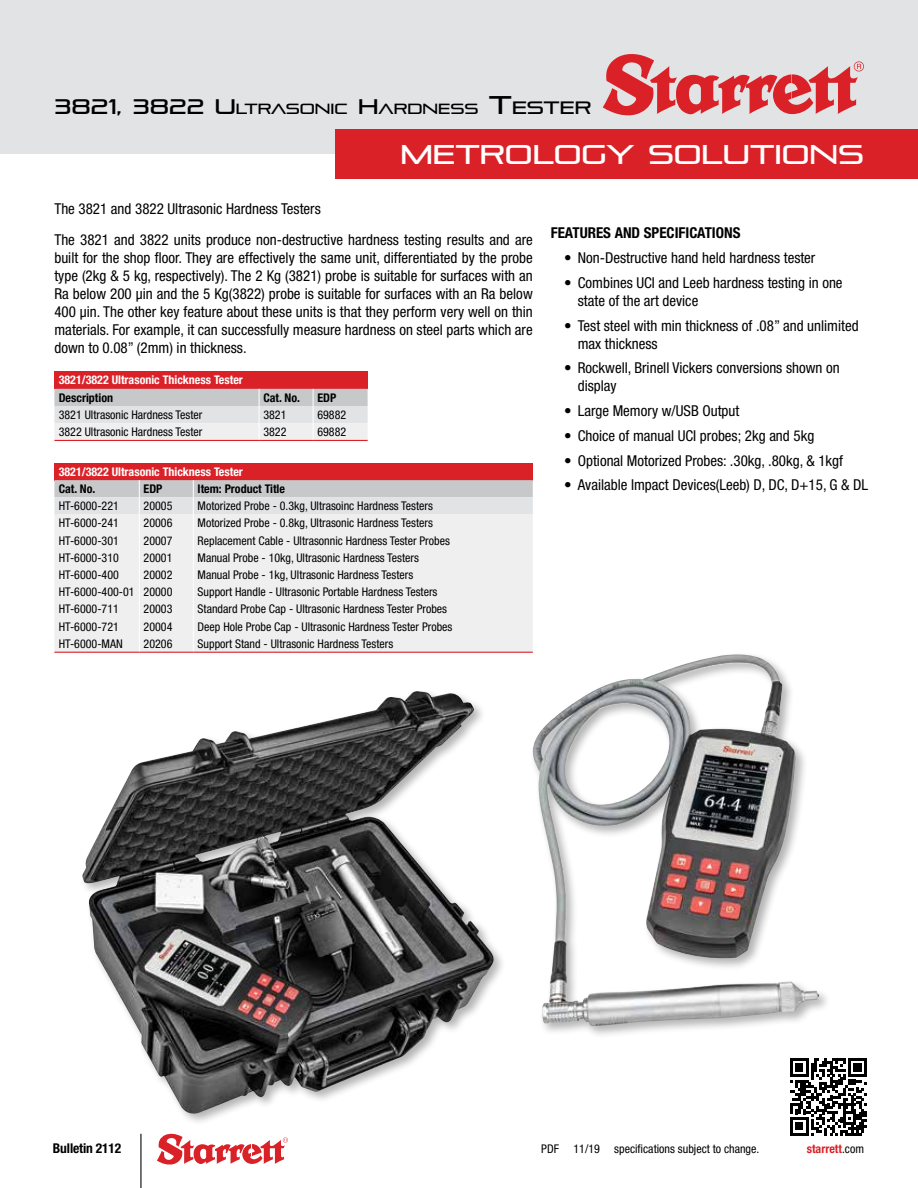
<style>
.page{position:relative;width:918px;height:1188px;background:#fff}
.page>*{position:absolute;margin:0;border:0;box-sizing:border-box;transform-origin:0 0}
.t1{font:27px "Pirulen Rg";color:#fff}
.t2{font:condensed 15px/18px "Helvetica Neue LT Pro";color:#000}
.t3{font:700 condensed 15px "Helvetica Neue LT Pro";color:#000}
.t4{font:14.7px "Pirulen Rg";color:#000}
.t5{font:700 condensed 13.5px "Helvetica Neue LT Pro";letter-spacing:-.01em;color:#000}
.t6{font:condensed 12px "Helvetica Neue LT Pro";color:#000}
.t7{font:700 condensed 12px "Helvetica Neue LT Pro";color:#fff}
.t8{font:700 condensed 12px "Helvetica Neue LT Pro";color:#000}
.t9{font:700 condensed 12px "Helvetica Neue LT Pro";color:#da2128}
.s1{font-size:21px}
.s2{font-size:25.5px}
.s3{font-size:17.85px}
.s4{font-weight:400;color:#000}
</style>
<div class="page">
<div style="left:0;top:0;width:918px;height:154px;background:#e2e3e4"></div>
<svg style="left:603px;top:54px;width:261px;height:61px"></svg>
<div style="left:335px;top:129px;width:583px;height:50px;background:#da2128"></div>
<hr style="left:140px;top:1134px;width:1px;height:54px;background:#000">
<svg style="left:157px;top:1134px;width:131px;height:31px"></svg>
<svg style="left:790px;top:1059px;width:77px;height:77px"></svg>
<div style="left:54px;top:372px;width:314px;height:17px;background:#da2128"></div>
<svg style="left:54px;top:389px;width:314px;height:51px"></svg>
<hr style="left:54px;top:440px;width:205px;height:1px;background:#da2128">
<hr style="left:259px;top:440px;width:54px;height:1px;background:#da2128">
<hr style="left:313px;top:440px;width:55px;height:1px;background:#da2128">
<div style="left:54px;top:463px;width:479px;height:17px;background:#da2128"></div>
<svg style="left:54px;top:480px;width:479px;height:172px"></svg>
<hr style="left:54px;top:652px;width:85px;height:1px;background:#da2128">
<hr style="left:139px;top:652px;width:54px;height:1px;background:#da2128">
<hr style="left:193px;top:652px;width:340px;height:1px;background:#da2128">
<img style="left:82px;top:693px;width:412px;height:422px">
<div style="left:530px;top:651px;width:301px;height:388px;background:#000;opacity:.3"></div>
<img style="left:533px;top:655px;width:286px;height:371px">
<p class="t4" style="left:54px;top:100px;width:538px"><span class="s1">3821, 3822 U</span>LTRASONIC <span class="s1">H</span>ARDNESS <span class="s2">T</span><span class="s3">ESTER</span></p>
<h1 class="t1" style="left:400px;top:138px;width:465px">METROLOGY SOLUTIONS</h1>
<p class="t2" style="left:54px;top:193px;width:480px;line-height:31.5px">The 3821 and 3822 Ultrasonic Hardness Testers<br>The 3821 and 3822 units produce non-destructive hardness testing results and are</p>
<p class="t2" style="left:54px;top:249px;width:480px;text-align:justify">built for the shop floor. They are effectively the same unit, differentiated by the probe type (2kg &amp; 5 kg, respectively). The 2 Kg (3821) probe is suitable for surfaces with an Ra below 200 µin and the 5 Kg(3822) probe is suitable for surfaces with an Ra below 400 µin. The other key feature about these units is that they perform very well on thin materials. For example, it can successfully measure hardness on steel parts which are down to 0.08” (2mm) in thickness.</p>
<p class="t7" style="left:59px;top:373px;width:186px">3821/3822 Ultrasonic Thickness Tester</p>
<p class="t8" style="left:59px;top:390px;width:56px">Description</p>
<p class="t8" style="left:263px;top:390px;width:38px">Cat. No.</p>
<p class="t8" style="left:317px;top:390px;width:20px">EDP</p>
<p class="t6" style="left:59px;top:408px;width:145px">3821 Ultrasonic Hardness Tester</p>
<p class="t6" style="left:263px;top:408px;width:25px">3821</p>
<p class="t6" style="left:317px;top:408px;width:30px">69882</p>
<p class="t6" style="left:59px;top:425px;width:145px">3822 Ultrasonic Hardness Tester</p>
<p class="t6" style="left:263px;top:425px;width:25px">3822</p>
<p class="t6" style="left:317px;top:425px;width:30px">69882</p>
<p class="t7" style="left:59px;top:464px;width:186px">3821/3822 Ultrasonic Thickness Tester</p>
<p class="t8" style="left:59px;top:482px;width:38px">Cat. No.</p>
<p class="t8" style="left:144px;top:482px;width:20px">EDP</p>
<p class="t8" style="left:198px;top:482px;width:89px">Item: Product Title</p>
<p class="t6" style="left:59px;top:499px;width:62px">HT-6000-221</p>
<p class="t6" style="left:144px;top:499px;width:30px">20005</p>
<p class="t6" style="left:198px;top:499px;width:237px">Motorized Probe - 0.3kg, Ultrasoinc Hardness Testers</p>
<p class="t6" style="left:59px;top:516px;width:62px">HT-6000-241</p>
<p class="t6" style="left:144px;top:516px;width:30px">20006</p>
<p class="t6" style="left:198px;top:516px;width:237px">Motorized Probe - 0.8kg, Ultrasonic Hardness Testers</p>
<p class="t6" style="left:59px;top:533px;width:62px">HT-6000-301</p>
<p class="t6" style="left:144px;top:533px;width:30px">20007</p>
<p class="t6" style="left:198px;top:533px;width:254px">Replacement Cable - Ultrasonnic Hardness Tester Probes</p>
<p class="t6" style="left:59px;top:551px;width:62px">HT-6000-310</p>
<p class="t6" style="left:144px;top:551px;width:30px">20001</p>
<p class="t6" style="left:198px;top:551px;width:223px">Manual Probe - 10kg, Ultrasonic Hardness Testers</p>
<p class="t6" style="left:59px;top:568px;width:62px">HT-6000-400</p>
<p class="t6" style="left:144px;top:568px;width:30px">20002</p>
<p class="t6" style="left:198px;top:568px;width:217px">Manual Probe - 1kg, Ultrasonic Hardness Testers</p>
<p class="t6" style="left:59px;top:585px;width:115px">HT-6000-400-01 20000</p>
<p class="t6" style="left:198px;top:585px;width:241px">Support Handle - Ultrasonic Portable Hardness Testers</p>
<p class="t6" style="left:59px;top:602px;width:62px">HT-6000-711</p>
<p class="t6" style="left:144px;top:602px;width:30px">20003</p>
<p class="t6" style="left:198px;top:602px;width:251px">Standard Probe Cap - Ultrasonic Hardness Tester Probes</p>
<p class="t6" style="left:59px;top:619px;width:62px">HT-6000-721</p>
<p class="t6" style="left:144px;top:619px;width:30px">20004</p>
<p class="t6" style="left:198px;top:619px;width:256px">Deep Hole Probe Cap - Ultrasonic Hardness Tester Probes</p>
<p class="t6" style="left:59px;top:637px;width:65px">HT-6000-MAN</p>
<p class="t6" style="left:144px;top:637px;width:30px">20206</p>
<p class="t6" style="left:198px;top:637px;width:197px">Support Stand - Ultrasonic Hardness Testers</p>
<p class="t3" style="left:551px;top:224px;width:191px">FEATURES AND SPECIFICATIONS</p>
<p class="t2" style="left:564px;top:249px;width:253px">• Non-Destructive hand held hardness tester</p>
<p class="t2" style="left:578px;top:274px;width:266px;text-indent:-14px">• Combines UCI and Leeb hardness testing in one state of the art device</p>
<p class="t2" style="left:578px;top:316px;width:282px;text-indent:-14px">• Test steel with min thickness of .08” and unlimited max thickness</p>
<p class="t2" style="left:578px;top:359px;width:263px;text-indent:-14px">• Rockwell, Brinell Vickers conversions shown on display</p>
<p class="t2" style="left:564px;top:402px;width:177px">• Large Memory w/USB Output</p>
<p class="t2" style="left:564px;top:427px;width:251px">• Choice of manual UCI probes; 2kg and 5kg</p>
<p class="t2" style="left:564px;top:451px;width:280px">• Optional Motorized Probes: .30kg, .80kg, &amp; 1kgf</p>
<p class="t2" style="left:564px;top:476px;width:305px">• Available Impact Devices(Leeb) D, DC, D+15, G &amp; DL</p>
<p class="t5" style="left:53px;top:1141px;width:70px">Bulletin 2112</p>
<p class="t6" style="left:541px;top:1142px;width:220px">PDF 11/19 specifications subject to change.</p>
<p class="t9" style="left:807px;top:1142px;width:59px">starrett<span class="s4">.com</span></p>
</div>
